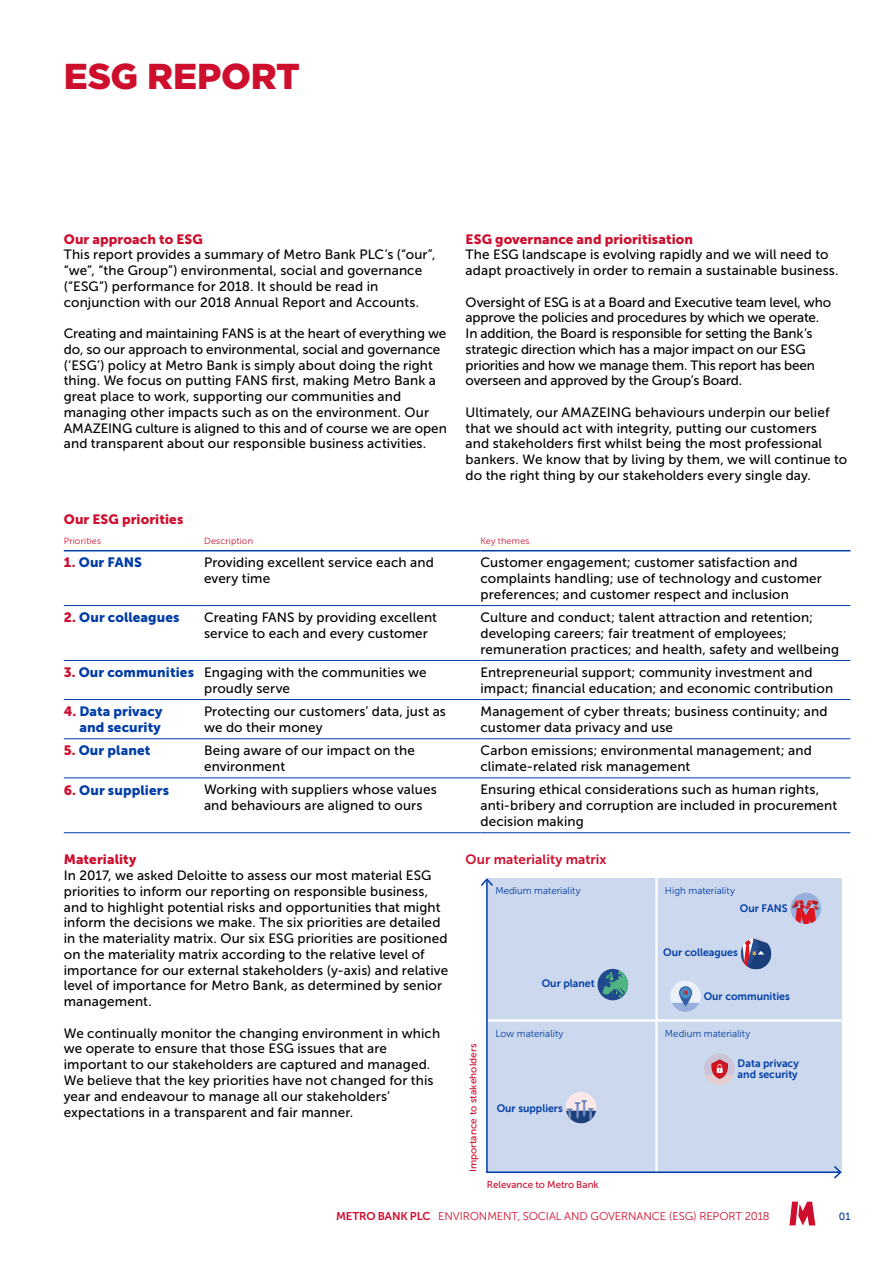
<style>
.page{position:relative;width:893px;height:1263px;background:#fff}
.page>*{position:absolute;margin:0;border:0;box-sizing:border-box;transform-origin:0 0}
.t1{font:900 36px "Gotham";letter-spacing:-.01em;color:#ce0e2d}
.t2{font:13.5px/15.8px "Museo Sans 500";letter-spacing:.01em;color:#000}
.t3{font:13.5px/15.8px "Museo Sans 500";letter-spacing:-.01em;color:#000}
.t4{font:13.5px "Museo Sans 900";letter-spacing:.005em;color:#ce0e2d}
.t5{font:13.5px/15.8px "Museo Sans 900";letter-spacing:.01em;color:#003da6;text-align:right}
.t6{font:13.5px "Museo Sans 700";letter-spacing:.005em;color:#ce0e2d}
.t7{font:11.25px "Museo Sans 300";letter-spacing:-.005em;color:#ce0e2d}
.t8{font:11.25px "Museo Sans 700";color:#ce0e2d}
.t9{font:10.8px/10.8px "Museo Sans 700";color:#003da6}
.t10{font:10.5px "Museo Sans 500";color:#003da6}
.t11{font:10.05px "Museo Sans 300";color:#003da6}
.t12{font:10.05px "Museo Sans 500";color:#ce0e2d}
.t13{font:9.75px "Museo Sans 500";color:#ce0e2d}
.t14{font:9px "Museo Sans 300";letter-spacing:.02em;color:#ce0e2d}
.s1{color:#ce0e2d}
.s2{font-family:"Museo Sans 900";color:#ce0e2d}
.s3{font-family:"Museo Sans 900";color:#003da6}
</style>
<div class="page">
<svg style="left:789px;top:1202px;width:26px;height:23px"></svg>
<hr style="left:64px;top:550px;width:140px;height:1px;background:#003da6">
<hr style="left:204px;top:550px;width:276px;height:1px;background:#003da6">
<hr style="left:480px;top:550px;width:370px;height:1px;background:#003da6">
<hr style="left:64px;top:605px;width:140px;height:1px;background:#003da6">
<hr style="left:204px;top:605px;width:276px;height:1px;background:#003da6">
<hr style="left:480px;top:605px;width:370px;height:1px;background:#003da6">
<hr style="left:64px;top:660px;width:140px;height:1px;background:#003da6">
<hr style="left:204px;top:660px;width:276px;height:1px;background:#003da6">
<hr style="left:480px;top:660px;width:370px;height:1px;background:#003da6">
<hr style="left:64px;top:699px;width:140px;height:1px;background:#003da6">
<hr style="left:204px;top:699px;width:276px;height:1px;background:#003da6">
<hr style="left:480px;top:699px;width:370px;height:1px;background:#003da6">
<hr style="left:64px;top:738px;width:140px;height:1px;background:#003da6">
<hr style="left:204px;top:738px;width:276px;height:1px;background:#003da6">
<hr style="left:480px;top:738px;width:370px;height:1px;background:#003da6">
<hr style="left:64px;top:777px;width:140px;height:1px;background:#003da6">
<hr style="left:204px;top:777px;width:276px;height:1px;background:#003da6">
<hr style="left:480px;top:777px;width:370px;height:1px;background:#003da6">
<hr style="left:64px;top:832px;width:140px;height:1px;background:#003da6">
<hr style="left:204px;top:832px;width:276px;height:1px;background:#003da6">
<hr style="left:480px;top:832px;width:370px;height:1px;background:#003da6">
<div style="left:486px;top:878px;width:355px;height:295px;background:#ccd8ed"></div>
<svg style="left:481px;top:878px;width:12px;height:8px"></svg>
<svg style="left:834px;top:1166px;width:8px;height:12px"></svg>
<svg style="left:597px;top:969px;width:31px;height:31px"></svg>
<svg style="left:602px;top:970px;width:26px;height:26px"></svg>
<div style="left:670px;top:980px;width:31px;height:32px;background:#ebf0f9;border-radius:16px"></div>
<svg style="left:672px;top:1003px;width:27px;height:9px"></svg>
<svg style="left:679px;top:986px;width:13px;height:20px"></svg>
<div style="left:680px;top:987px;width:11px;height:11px;background:#4590c0;border-radius:5px"></div>
<svg style="left:683px;top:990px;width:5px;height:5px"></svg>
<div style="left:566px;top:1092px;width:30px;height:31px;background:#fce7e9;border-radius:16px"></div>
<svg style="left:566px;top:1100px;width:30px;height:23px"></svg>
<svg style="left:790px;top:893px;width:31px;height:31px"></svg>
<svg style="left:792px;top:900px;width:26px;height:24px"></svg>
<svg style="left:741px;top:938px;width:30px;height:31px"></svg>
<svg style="left:704px;top:1053px;width:31px;height:32px"></svg>
<svg style="left:704px;top:1075px;width:30px;height:10px"></svg>
<svg style="left:711px;top:1059px;width:17px;height:20px"></svg>
<h1 class="t1" style="left:64px;top:51px;width:238px">ESG REPORT</h1>
<p class="t4" style="left:64px;top:231px;width:141px">Our approach to ESG</p>
<p class="t2" style="left:64px;top:247px;width:373px">This report provides a summary of Metro Bank PLC’s (“our”, “we”, “the Group”) environmental, social and governance (“ESG”) performance for 2018. It should be read in conjunction with our 2018 Annual Report and Accounts.</p>
<p class="t2" style="left:64px;top:326px;width:385px">Creating and maintaining FANS is at the heart of everything we do, so our approach to environmental, social and governance (‘ESG’) policy at Metro Bank is simply about doing the right thing. We focus on putting FANS first, making Metro Bank a great place to work, supporting our communities and managing other impacts such as on the environment. Our AMAZEING culture is aligned to this and of course we are open and transparent about our responsible business activities.</p>
<p class="t4" style="left:466px;top:231px;width:229px">ESG governance and prioritisation</p>
<p class="t2" style="left:466px;top:247px;width:375px">The ESG landscape is evolving rapidly and we will need to adapt proactively in order to remain a sustainable business.</p>
<p class="t3" style="left:466px;top:294px;width:367px">Oversight of ESG is at a Board and Executive team level, who approve the policies and procedures by which we operate.<br>In addition, the Board is responsible for setting the Bank’s strategic direction which has a major impact on our ESG priorities and how we manage them. This report has been overseen and approved by the Group’s Board.</p>
<p class="t2" style="left:466px;top:404px;width:383px">Ultimately, our AMAZEING behaviours underpin our belief that we should act with integrity, putting our customers<br>and stakeholders first whilst being the most professional bankers. We know that by living by them, we will continue to do the right thing by our stakeholders every single day.</p>
<p class="t4" style="left:64px;top:512px;width:121px">Our ESG priorities</p>
<p class="t14" style="left:64px;top:536px;width:39px">Priorities</p>
<p class="t14" style="left:204px;top:536px;width:50px">Description</p>
<p class="t14" style="left:480px;top:536px;width:50px">Key themes</p>
<p class="t5" style="left:64px;top:555px;width:80px"><span class="s1">1.</span> Our FANS</p>
<p class="t2" style="left:204px;top:555px;width:231px">Providing excellent service each and every time</p>
<p class="t2" style="left:480px;top:555px;width:343px">Customer engagement; customer satisfaction and complaints handling; use of technology and customer preferences; and customer respect and inclusion</p>
<p class="t5" style="left:64px;top:609px;width:117px"><span class="s1">2.</span> Our colleagues</p>
<p class="t2" style="left:204px;top:609px;width:235px">Creating FANS by providing excellent service to each and every customer</p>
<p class="t2" style="left:480px;top:609px;width:360px">Culture and conduct; talent attraction and retention; developing careers; fair treatment of employees; remuneration practices; and health, safety and wellbeing</p>
<p class="t2" style="left:64px;top:664px;width:364px;text-align:center"><span class="s2">3.</span> <span class="s3">Our communities</span> Engaging with the communities we proudly serve</p>
<p class="t2" style="left:480px;top:664px;width:354px">Entrepreneurial support; community investment and impact; financial education; and economic contribution</p>
<p class="t5" style="left:64px;top:703px;width:100px"><span class="s1">4.</span> Data privacy and security</p>
<p class="t2" style="left:204px;top:703px;width:243px">Protecting our customers’ data, just as we do their money</p>
<p class="t2" style="left:480px;top:703px;width:349px">Management of cyber threats; business continuity; and customer data privacy and use</p>
<p class="t5" style="left:64px;top:743px;width:88px"><span class="s1">5.</span> Our planet</p>
<p class="t2" style="left:204px;top:743px;width:212px">Being aware of our impact on the environment</p>
<p class="t2" style="left:480px;top:743px;width:333px">Carbon emissions; environmental management; and climate-related risk management</p>
<p class="t5" style="left:64px;top:782px;width:107px"><span class="s1">6.</span> Our suppliers</p>
<p class="t2" style="left:204px;top:782px;width:234px">Working with suppliers whose values and behaviours are aligned to ours</p>
<p class="t2" style="left:480px;top:782px;width:358px">Ensuring ethical considerations such as human rights, anti-bribery and corruption are included in procurement decision making</p>
<p class="t4" style="left:64px;top:852px;width:74px">Materiality</p>
<p class="t2" style="left:64px;top:868px;width:386px">In 2017, we asked Deloitte to assess our most material ESG priorities to inform our reporting on responsible business, and to highlight potential risks and opportunities that might inform the decisions we make. The six priorities are detailed in the materiality matrix. Our six ESG priorities are positioned on the materiality matrix according to the relative level of importance for our external stakeholders (y-axis) and relative level of importance for Metro Bank, as determined by senior management.</p>
<p class="t2" style="left:64px;top:1025px;width:378px">We continually monitor the changing environment in which we operate to ensure that those ESG issues that are important to our stakeholders are captured and managed.<br>We believe that the key priorities have not changed for this year and endeavour to manage all our stakeholders’ expectations in a transparent and fair manner.</p>
<p class="t6" style="left:466px;top:852px;width:142px">Our materiality matrix</p>
<p class="t11" style="left:495px;top:885px;width:87px">Medium materiality</p>
<p class="t11" style="left:665px;top:885px;width:71px">High materiality</p>
<p class="t9" style="left:740px;top:903px;width:49px">Our FANS</p>
<p class="t9" style="left:542px;top:978px;width:54px">Our planet</p>
<p class="t9" style="left:663px;top:946px;width:76px">Our colleagues</p>
<p class="t9" style="left:704px;top:990px;width:88px">Our communities</p>
<p class="t13" style="left:468px;top:1172px;width:130px;rotate:-90deg">Importance to stakeholders</p>
<p class="t11" style="left:495px;top:1028px;width:69px">Low materiality</p>
<p class="t11" style="left:665px;top:1028px;width:87px">Medium materiality</p>
<p class="t9" style="left:497px;top:1103px;width:68px">Our suppliers</p>
<p class="t12" style="left:487px;top:1178px;width:113px">Relevance to Metro Bank</p>
<p class="t9" style="left:738px;top:1058px;width:63px">Data privacy and security</p>
<p class="t8" style="left:336px;top:1210px;width:18px">Metro</p>
<p class="t8" style="left:378px;top:1210px;width:16px">Bank</p>
<p class="t8" style="left:410px;top:1210px;width:15px">Plc</p>
<p class="t7" style="left:438px;top:1210px;width:333px">ENVIRONMENT, SOCIAL AND GOVERNANCE (ESG) REPORT 2018</p>
<p class="t10" style="left:839px;top:1211px;width:13px">01</p>
</div>
